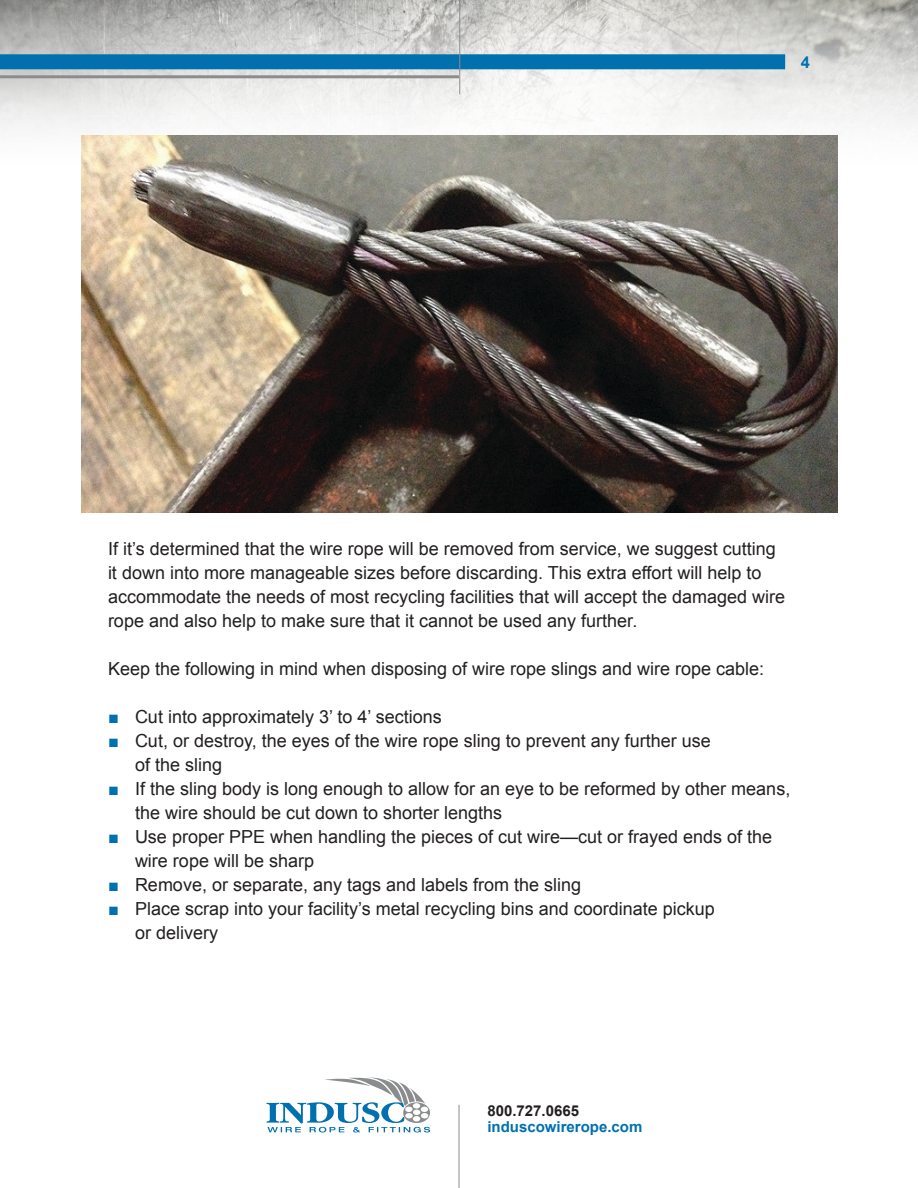
<style>
.page{position:relative;width:918px;height:1188px;background:#fff}
.page>*{position:absolute;margin:0;border:0;box-sizing:border-box;transform-origin:0 0}
.t1{font:18px/24px "Arial";color:#231f20}
.t2{font:700 16.5px "Arial";color:#0070af}
.t3{font:700 15px "Arial";color:#0070af}
.t4{font:700 15px "Arial";color:#231f20}
.s1{color:#0070af}
</style>
<div class="page">
<svg style="left:266px;top:1077px;width:164px;height:56px"></svg>
<img style="left:0;top:0;width:918px;height:179px">
<hr style="left:459px;top:1105px;width:1px;height:83px;background:#8a8c8e">
<div style="left:0;top:54px;width:785px;height:15px;background:#0070af"></div>
<hr style="left:0;top:75px;width:459px;height:3px;background:#8a8c8e">
<hr style="left:459px;top:0;width:1px;height:94px;background:#8a8c8e">
<img style="left:81px;top:135px;width:756px;height:378px">
<p class="t2" style="left:801px;top:52px;width:11px">4</p>
<p class="t1" style="left:108px;top:537px;width:679px">If it’s determined that the wire rope will be removed from service, we suggest cutting it down into more manageable sizes before discarding. This extra effort will help to accommodate the needs of most recycling facilities that will accept the damaged wire rope and also help to make sure that it cannot be used any further.</p>
<p class="t1" style="left:108px;top:657px;width:658px">Keep the following in mind when disposing of wire rope slings and wire rope cable:</p>
<p class="t1" style="left:108px;top:705px;width:335px"><span class="s1">■</span> Cut into approximately 3’ to 4’ sections</p>
<p class="t1" style="left:108px;top:729px;width:604px"><span class="s1">■</span> Cut, or destroy, the eyes of the wire rope sling to prevent any further use</p>
<p class="t1" style="left:135px;top:753px;width:89px">of the sling</p>
<p class="t1" style="left:135px;top:777px;width:657px;text-indent:-27px"><span class="s1">■</span> If the sling body is long enough to allow for an eye to be reformed by other means, the wire should be cut down to shorter lengths</p>
<p class="t1" style="left:108px;top:825px;width:666px"><span class="s1">■</span> Use proper PPE when handling the pieces of cut wire—cut or frayed ends of the</p>
<p class="t1" style="left:135px;top:849px;width:181px">wire rope will be sharp</p>
<p class="t1" style="left:108px;top:873px;width:475px"><span class="s1">■</span> Remove, or separate, any tags and labels from the sling</p>
<p class="t1" style="left:108px;top:897px;width:608px"><span class="s1">■</span> Place scrap into your facility’s metal recycling bins and coordinate pickup</p>
<p class="t1" style="left:135px;top:921px;width:85px">or delivery</p>
<p class="t4" style="left:487px;top:1101px;width:93px">800.727.0665</p>
<p class="t3" style="left:487px;top:1117px;width:157px">induscowirerope.com</p>
</div>
